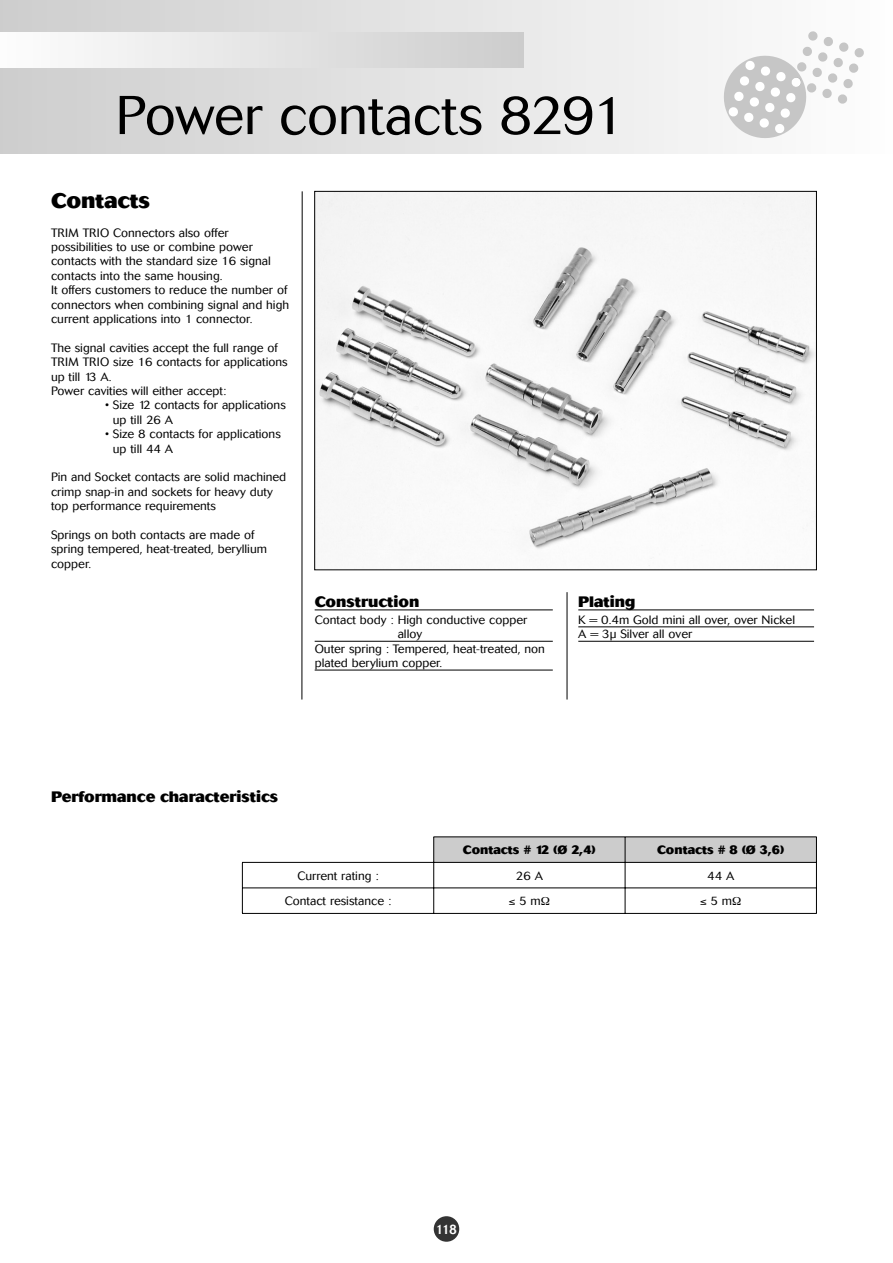
<style>
.page{position:relative;width:893px;height:1263px;background:#fff}
.page>*{position:absolute;margin:0;border:0;box-sizing:border-box;transform-origin:0 0}
.t1{font:300 54px "Cosmos";letter-spacing:-.01em;color:#000}
.t2{font:800 21px "Cosmos";color:#000}
.t3{font:800 15px "Cosmos";color:#000}
.t4{font:500 13.5px "Cosmos";color:#fff;scale:.9 1}
.t5{font:300 12px/14.4px "Cosmos";color:#000}
.t6{font:800 12px "Cosmos";color:#000}
</style>
<div class="page">
<svg style="left:0;top:0;width:723px;height:153px"></svg>
<svg style="left:719px;top:31px;width:145px;height:112px"></svg>
<div style="left:0;top:33px;width:523px;height:34px;background:linear-gradient(to right,#fdfdfd,#cdcdcd)"></div>
<div style="left:434px;top:1216px;width:25px;height:26px;background:#333;border-radius:50%"></div>
<img style="left:316px;top:193px;width:499px;height:373px">
<hr style="left:315px;top:610px;width:238px;height:1px;background:#000">
<hr style="left:315px;top:641px;width:238px;height:1px;background:#000">
<hr style="left:315px;top:670px;width:238px;height:1px;background:#000">
<hr style="left:578px;top:610px;width:236px;height:1px;background:#000">
<hr style="left:578px;top:626px;width:236px;height:1px;background:#000">
<hr style="left:578px;top:641px;width:236px;height:1px;background:#000">
<hr style="left:302px;top:191px;width:1px;height:508px;background:#000">
<hr style="left:567px;top:592px;width:1px;height:107px;background:#000">
<hr style="left:433px;top:836px;width:192px;height:1px;background:#000">
<hr style="left:625px;top:836px;width:192px;height:1px;background:#000">
<hr style="left:242px;top:862px;width:192px;height:1px;background:#000">
<hr style="left:242px;top:887px;width:192px;height:1px;background:#000">
<svg style="left:242px;top:863px;width:1px;height:50px"></svg>
<hr style="left:242px;top:913px;width:383px;height:1px;background:#000">
<hr style="left:625px;top:913px;width:192px;height:1px;background:#000">
<svg style="left:433px;top:837px;width:384px;height:76px"></svg>
<h1 class="t1" style="left:115px;top:95px;width:510px">Power contacts 8291</h1>
<h2 class="t2" style="left:51px;top:193px;width:101px">Contacts</h2>
<p class="t5" style="left:51px;top:226px;width:240px">TRIM TRIO Connectors also offer possibilities to use or combine power contacts with the standard size 16 signal contacts into the same housing.<br>It offers customers to reduce the number of connectors when combining signal and high current applications into 1 connector.</p>
<p class="t5" style="left:51px;top:341px;width:238px">The signal cavities accept the full range of TRIM TRIO size 16 contacts for applications up till 13 A.<br>Power cavities will either accept:</p>
<p class="t5" style="left:113px;top:399px;width:174px;text-indent:-8px">• Size 12 contacts for applications up till 26 A</p>
<p class="t5" style="left:113px;top:428px;width:169px;text-indent:-8px">• Size 8 contacts for applications up till 44 A</p>
<p class="t5" style="left:51px;top:471px;width:237px">Pin and Socket contacts are solid machined crimp snap-in and sockets for heavy duty top performance requirements</p>
<p class="t5" style="left:51px;top:528px;width:217px">Springs on both contacts are made of spring tempered, heat-treated, beryllium copper.</p>
<p class="t3" style="left:315px;top:596px;width:106px">Construction</p>
<p class="t5" style="left:315px;top:613px;width:214px">Contact body : High conductive copper</p>
<p class="t5" style="left:398px;top:628px;width:26px">alloy</p>
<p class="t5" style="left:315px;top:642px;width:232px">Outer spring : Tempered, heat-treated, non</p>
<p class="t5" style="left:315px;top:657px;width:129px">plated berylium copper.</p>
<p class="t3" style="left:578px;top:596px;width:59px">Plating</p>
<p class="t5" style="left:578px;top:613px;width:218px">K = 0.4m Gold mini all over, over Nickel<br>A = 3µ Silver all over</p>
<p class="t3" style="left:51px;top:791px;width:229px">Performance characteristics</p>
<p class="t6" style="left:463px;top:846px;width:134px">Contacts # 12 (Ø 2,4)</p>
<p class="t6" style="left:657px;top:846px;width:129px">Contacts # 8 (Ø 3,6)</p>
<p class="t5" style="left:297px;top:869px;width:83px">Current rating :</p>
<p class="t5" style="left:516px;top:869px;width:29px">26 A</p>
<p class="t5" style="left:707px;top:869px;width:29px">44 A</p>
<p class="t5" style="left:285px;top:895px;width:108px">Contact resistance :</p>
<p class="t5" style="left:509px;top:895px;width:34px">≤ 5 m</p>
<p class="t5" style="left:700px;top:895px;width:34px">≤ 5 m</p>
<p class="t4" style="left:436px;top:1224px;width:25px">118</p>
</div>
